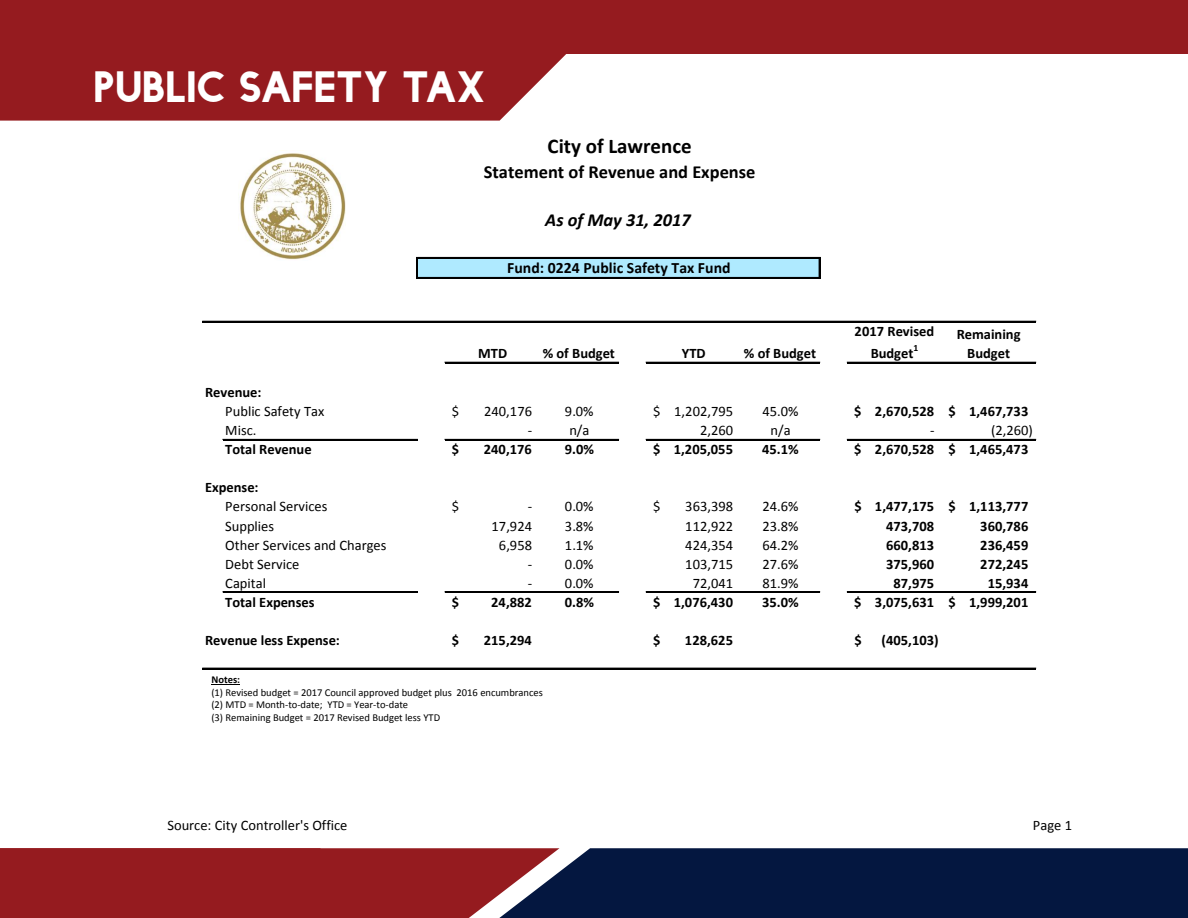
<style>
.page{position:relative;width:1188px;height:918px;background:#fff}
.page>*{position:absolute;margin:0;border:0;box-sizing:border-box;transform-origin:0 0}
.t1{font:40.5px "Facile Sans";letter-spacing:.02em;color:#fff}
.t2{font:700 21px "Calibri";color:#000}
.t3{font:700 18.45px "Calibri";color:#000}
.t4{font:italic 700 18.45px "Calibri";color:#000}
.t5{font:700 15.75px "Calibri";color:#000}
.t6{font:700 14.55px/21.6px "Calibri";letter-spacing:.005em;color:#000;text-align:center}
.t7{font:14.55px/19px "Calibri";color:#000}
.t8{font:10.5px/12.9px "Calibri";letter-spacing:-.005em;color:#000}
.t9{font:700 9.6px "Calibri";color:#000}
.s1{font-weight:700}
</style>
<div class="page">
<div style="left:0;top:0;width:1188px;height:54px;background:#951b1f"></div>
<svg style="left:0;top:54px;width:566px;height:67px;background:#9b292d"></svg>
<div style="left:0;top:848px;width:370px;height:70px;background:#951b1f"></div>
<svg style="left:370px;top:848px;width:818px;height:70px;background:#282142"></svg>
<div style="left:417px;top:258px;width:403px;height:20px;background:#afeaff"></div>
<hr style="left:445px;top:362px;width:174px;height:1px;background:#000">
<hr style="left:646px;top:362px;width:174px;height:1px;background:#000">
<hr style="left:223px;top:439px;width:194px;height:2px;background:#000">
<hr style="left:445px;top:439px;width:174px;height:2px;background:#000">
<hr style="left:646px;top:439px;width:174px;height:2px;background:#000">
<hr style="left:223px;top:592px;width:194px;height:1px;background:#000">
<hr style="left:445px;top:592px;width:174px;height:1px;background:#000">
<hr style="left:646px;top:592px;width:174px;height:1px;background:#000">
<svg style="left:417px;top:257px;width:1px;height:22px"></svg>
<svg style="left:819px;top:259px;width:1px;height:18px"></svg>
<hr style="left:418px;top:257px;width:402px;height:2px;background:#000">
<hr style="left:418px;top:277px;width:402px;height:2px;background:#000">
<hr style="left:203px;top:321px;width:833px;height:1px;background:#000">
<hr style="left:847px;top:362px;width:189px;height:1px;background:#000">
<hr style="left:847px;top:439px;width:189px;height:2px;background:#000">
<hr style="left:847px;top:592px;width:189px;height:1px;background:#000">
<hr style="left:203px;top:668px;width:833px;height:1px;background:#000">
<img style="left:240px;top:153px;width:106px;height:107px">
<svg style="left:211px;top:684px;width:29px;height:1px"></svg>
<p class="t1" style="left:96px;top:64px;width:393px">PUBLIC SAFETY TAX</p>
<p class="t7" style="left:225px;top:383px;width:100px;text-indent:-20px"><span class="s1">Revenue:<br></span>Public Safety Tax</p>
<p class="t2" style="left:548px;top:133px;width:146px">City of Lawrence</p>
<p class="t3" style="left:484px;top:160px;width:273px">Statement of Revenue and Expense</p>
<p class="t4" style="left:545px;top:208px;width:147px">As of May 31, 2017</p>
<p class="t5" style="left:507px;top:258px;width:225px">Fund: 0224 Public Safety Tax Fund</p>
<p class="t6" style="left:478px;top:342px;width:30px">MTD</p>
<p class="t6" style="left:543px;top:342px;width:74px">% of Budget</p>
<p class="t6" style="left:682px;top:342px;width:25px">YTD</p>
<p class="t6" style="left:744px;top:342px;width:74px">% of Budget</p>
<p class="t6" style="left:855px;top:321px;width:81px">2017 Revised<br>Budget</p>
<p class="t9" style="left:914px;top:341px;width:6px">1</p>
<p class="t6" style="left:957px;top:324px;width:65px;line-height:19px">Remaining<br>Budget</p>
<p class="t7" style="left:452px;top:402px;width:9px">$</p>
<p class="t7" style="left:484px;top:402px;width:49px">240,176</p>
<p class="t7" style="left:565px;top:402px;width:30px">9.0%</p>
<p class="t7" style="left:653px;top:402px;width:82px">$ 1,202,795</p>
<p class="t7" style="left:762px;top:402px;width:38px">45.0%</p>
<p class="t6" style="left:854px;top:400px;width:176px">$ 2,670,528 $ 1,467,733</p>
<p class="t7" style="left:225px;top:421px;width:33px">Misc.</p>
<p class="t7" style="left:528px;top:421px;width:6px">-</p>
<p class="t7" style="left:569px;top:421px;width:22px">n/a</p>
<p class="t7" style="left:700px;top:421px;width:35px">2,260</p>
<p class="t7" style="left:771px;top:421px;width:22px">n/a</p>
<p class="t7" style="left:930px;top:421px;width:6px">-</p>
<p class="t7" style="left:991px;top:421px;width:43px">(2,260)</p>
<p class="t6" style="left:225px;top:439px;width:88px">Total Revenue</p>
<p class="t6" style="left:452px;top:439px;width:9px">$</p>
<p class="t6" style="left:484px;top:439px;width:50px">240,176</p>
<p class="t6" style="left:565px;top:439px;width:31px">9.0%</p>
<p class="t6" style="left:653px;top:439px;width:81px">$ 1,205,055</p>
<p class="t6" style="left:762px;top:439px;width:38px">45.1%</p>
<p class="t6" style="left:854px;top:439px;width:176px">$ 2,670,528 $ 1,465,473</p>
<p class="t7" style="left:225px;top:478px;width:104px;text-indent:-20px"><span class="s1">Expense:<br></span>Personal Services</p>
<p class="t7" style="left:452px;top:497px;width:9px">$</p>
<p class="t7" style="left:528px;top:497px;width:67px">- 0.0%</p>
<p class="t7" style="left:653px;top:497px;width:9px">$</p>
<p class="t7" style="left:685px;top:497px;width:49px">363,398</p>
<p class="t7" style="left:762px;top:497px;width:38px">24.6%</p>
<p class="t6" style="left:854px;top:496px;width:176px">$ 1,477,175 $ 1,113,777</p>
<p class="t7" style="left:225px;top:516px;width:50px">Supplies</p>
<p class="t7" style="left:492px;top:516px;width:42px">17,924</p>
<p class="t7" style="left:565px;top:516px;width:30px">3.8%</p>
<p class="t7" style="left:685px;top:516px;width:49px">112,922</p>
<p class="t7" style="left:762px;top:516px;width:38px">23.8%</p>
<p class="t6" style="left:886px;top:515px;width:50px">473,708</p>
<p class="t6" style="left:980px;top:515px;width:50px">360,786</p>
<p class="t7" style="left:225px;top:535px;width:163px">Other Services and Charges</p>
<p class="t7" style="left:499px;top:535px;width:35px">6,958</p>
<p class="t7" style="left:565px;top:535px;width:30px">1.1%</p>
<p class="t7" style="left:685px;top:535px;width:49px">424,354</p>
<p class="t7" style="left:762px;top:535px;width:38px">64.2%</p>
<p class="t6" style="left:886px;top:534px;width:50px">660,813</p>
<p class="t6" style="left:980px;top:534px;width:50px">236,459</p>
<p class="t7" style="left:225px;top:554px;width:76px">Debt Service</p>
<p class="t7" style="left:528px;top:554px;width:67px">- 0.0%</p>
<p class="t7" style="left:685px;top:554px;width:49px">103,715</p>
<p class="t7" style="left:762px;top:554px;width:38px">27.6%</p>
<p class="t6" style="left:886px;top:553px;width:50px">375,960</p>
<p class="t6" style="left:980px;top:553px;width:50px">272,245</p>
<p class="t7" style="left:225px;top:573px;width:42px">Capital</p>
<p class="t7" style="left:528px;top:573px;width:67px">- 0.0%</p>
<p class="t7" style="left:693px;top:573px;width:42px">72,041</p>
<p class="t7" style="left:762px;top:573px;width:38px">81.9%</p>
<p class="t6" style="left:894px;top:572px;width:42px">87,975</p>
<p class="t6" style="left:988px;top:572px;width:42px">15,934</p>
<p class="t6" style="left:225px;top:591px;width:91px">Total Expenses</p>
<p class="t6" style="left:452px;top:591px;width:9px">$</p>
<p class="t6" style="left:491px;top:591px;width:42px">24,882</p>
<p class="t6" style="left:565px;top:591px;width:31px">0.8%</p>
<p class="t6" style="left:653px;top:591px;width:81px">$ 1,076,430</p>
<p class="t6" style="left:762px;top:591px;width:38px">35.0%</p>
<p class="t6" style="left:854px;top:591px;width:176px">$ 3,075,631 $ 1,999,201</p>
<p class="t6" style="left:205px;top:629px;width:136px">Revenue less Expense:</p>
<p class="t6" style="left:452px;top:629px;width:9px">$</p>
<p class="t6" style="left:484px;top:629px;width:50px">215,294</p>
<p class="t6" style="left:653px;top:629px;width:9px">$</p>
<p class="t6" style="left:685px;top:629px;width:50px">128,625</p>
<p class="t6" style="left:854px;top:629px;width:9px">$</p>
<p class="t6" style="left:882px;top:629px;width:59px">(405,103)</p>
<p class="t8" style="left:211px;top:673px;width:333px"><span class="s1">Notes:<br></span>(1) Revised budget = 2017 Council approved budget plus 2016 encumbrances (2) MTD = Month-to-date; YTD = Year-to-date<br>(3) Remaining Budget = 2017 Revised Budget less YTD</p>
<p class="t7" style="left:167px;top:816px;width:182px">Source: City Controller's Office</p>
<p class="t7" style="left:1033px;top:816px;width:41px">Page 1</p>
</div>
